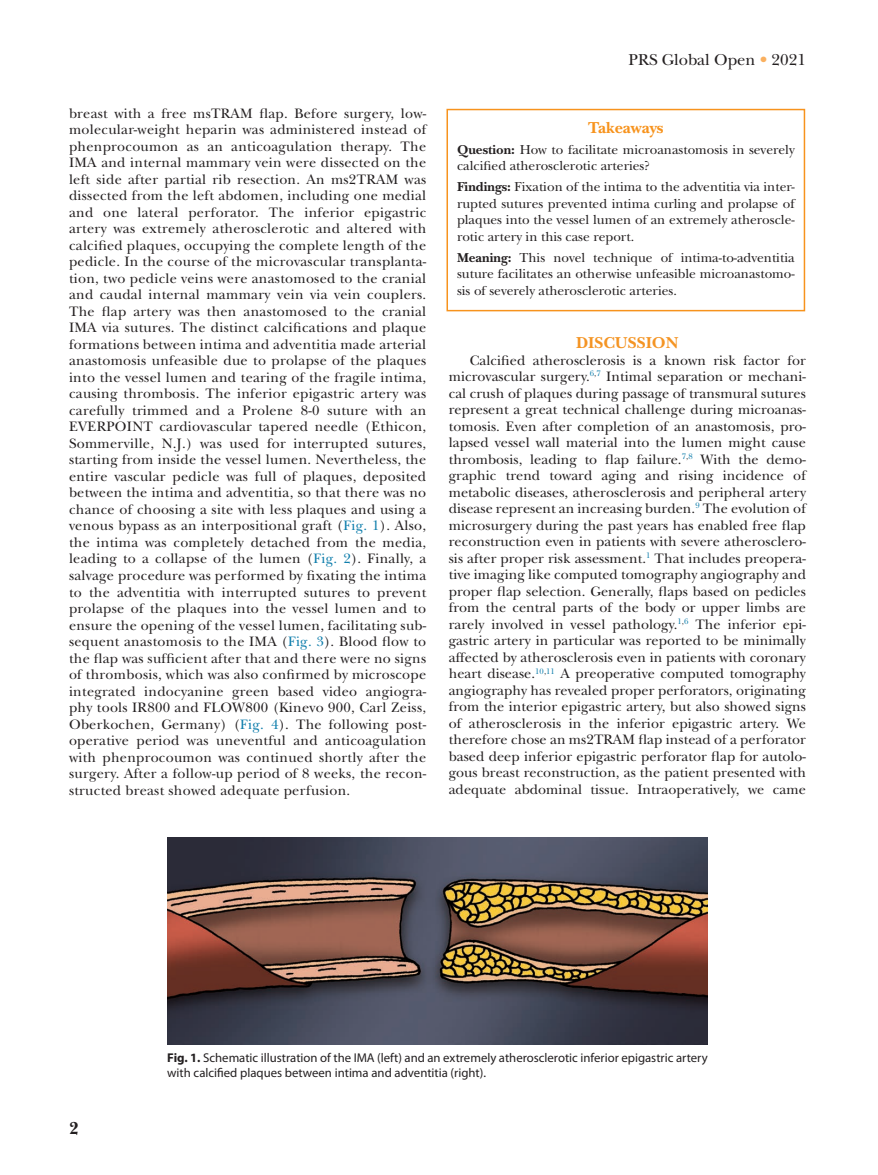
<style>
.page{position:relative;width:878px;height:1175px;background:#fff}
.page>*{position:absolute;margin:0;border:0;box-sizing:border-box;transform-origin:0 0}
.t1{font:700 18px "New Baskerville Std";color:#231f20}
.t2{font:16.5px "New Baskerville Std";color:#231f20}
.t3{font:700 16.5px "New Baskerville Std";color:#f49423}
.t4{font:700 16.5px "New Baskerville Std";color:#f7931d}
.t5{font:14.25px/16.5px "New Baskerville Std";letter-spacing:.015em;color:#231f20;text-align:justify}
.t6{font:13.5px/16.5px "New Baskerville Std";color:#231f20;text-align:justify}
.t7{font:12.75px/15px "Myriad Pro";color:#231f20}
.s1{color:#0f7eac}
.s2{color:#fab05f}
.s3{font-weight:700}
</style>
<div class="page">
<img style="left:167px;top:838px;width:540px;height:207px">
<div style="left:446px;top:109px;width:359px;height:202px;border:2px solid #f7931d"></div>
<p class="t5" style="left:69px;top:105px;width:359px">breast with a free msTRAM flap. Before surgery, low&shy;molecular-weight heparin was administered instead of phenprocoumon as an anticoagulation therapy. The IMA and internal mammary vein were dissected on the left side after partial rib resection. An ms2TRAM was dissected from the left abdomen, including one medial and one lateral perforator. The inferior epigastric artery was extremely atherosclerotic and altered with calcified plaques, occupying the complete length of the pedicle. In the course of the microvascular transplanta&shy;tion, two pedicle veins were anastomosed to the cranial and caudal internal mammary vein via vein couplers.<br>The flap artery was then anastomosed to the cranial IMA via sutures. The distinct calcifications and plaque formations between intima and adventitia made arterial anastomosis unfeasible due to prolapse of the plaques into the vessel lumen and tearing of the fragile intima, causing thrombosis. The inferior epigastric artery was carefully trimmed and a Prolene 8-0 suture with an EVERPOINT cardiovascular tapered needle (Ethicon, Sommerville, N.J.) was used for interrupted sutures, starting from inside the vessel lumen. Nevertheless, the entire vascular pedicle was full of plaques, deposited between the intima and adventitia, so that there was no chance of choosing a site with less plaques and using a venous bypass as an interpositional graft (<span class="s1">Fig. 1</span>). Also, the intima was completely detached from the media, leading to a collapse of the lumen (<span class="s1">Fig. 2</span>). Finally, a salvage procedure was performed by fixating the intima to the adventitia with interrupted sutures to prevent prolapse of the plaques into the vessel lumen and to ensure the opening of the vessel lumen, facilitating sub&shy;sequent anastomosis to the IMA (<span class="s1">Fig. 3</span>). Blood flow to the flap was sufficient after that and there were no signs of thrombosis, which was also confirmed by microscope integrated indocyanine green based video angiogra&shy;phy tools IR800 and FLOW800 (Kinevo 900, Carl Zeiss, Oberkochen, Germany) (<span class="s1">Fig. 4</span>). The following post&shy;operative period was uneventful and anticoagulation with phenprocoumon was continued shortly after the surgery. After a follow-up period of 8 weeks, the recon&shy;structed breast showed adequate perfusion.</p>
<p class="t2" style="left:628px;top:50px;width:179px">PRS Global Open <span class="s2">•</span> 2021</p>
<p class="t4" style="left:588px;top:118px;width:77px">Takeaways</p>
<p class="t6" style="left:457px;top:141px;width:339px"><span class="s3">Question:</span> How to facilitate microanastomosis in severely calcified atherosclerotic arteries?</p>
<p class="t6" style="left:457px;top:179px;width:339px"><span class="s3">Findings:</span> Fixation of the intima to the adventitia via inter&shy;rupted sutures prevented intima curling and prolapse of plaques into the vessel lumen of an extremely atheroscle&shy;rotic artery in this case report.</p>
<p class="t6" style="left:457px;top:249px;width:339px"><span class="s3">Meaning:</span> This novel technique of intima-to-adventitia suture facilitates an otherwise unfeasible microanastomo&shy;sis of severely atherosclerotic arteries.</p>
<p class="t3" style="left:576px;top:333px;width:104px">DISCUSSION</p>
<p class="t5" style="left:448px;top:352px;width:359px;text-indent:21px">Calcified atherosclerosis is a known risk factor for microvascular surgery.<sup>6</sup><sup>,</sup><sup>7</sup> Intimal separation or mechani&shy;cal crush of plaques during passage of transmural sutures represent a great technical challenge during microanas&shy;tomosis. Even after completion of an anastomosis, pro&shy;lapsed vessel wall material into the lumen might cause thrombosis, leading to flap failure.<sup>7</sup><sup>,</sup><sup>8</sup> With the demo&shy;graphic trend toward aging and rising incidence of metabolic diseases, atherosclerosis and peripheral artery disease represent an increasing burden.<sup>9</sup> The evolution of microsurgery during the past years has enabled free flap reconstruction even in patients with severe atherosclero&shy;sis after proper risk assessment.<sup>1</sup> That includes preopera&shy;tive imaging like computed tomography angiography and proper flap selection. Generally, flaps based on pedicles from the central parts of the body or upper limbs are rarely involved in vessel pathology.<sup>1</sup><sup>,</sup><sup>6</sup> The inferior epi&shy;gastric artery in particular was reported to be minimally affected by atherosclerosis even in patients with coronary heart disease.<sup>10</sup><sup>,</sup><sup>11</sup> A preoperative computed tomography angiography has revealed proper perforators, originating from the interior epigastric artery, but also showed signs of atherosclerosis in the inferior epigastric artery. We therefore chose an ms2TRAM flap instead of a perforator based deep inferior epigastric perforator flap for autolo&shy;gous breast reconstruction, as the patient presented with adequate abdominal tissue. Intraoperatively, we came</p>
<p class="t1" style="left:69px;top:1118px;width:11px">2</p>
<p class="t7" style="left:167px;top:1050px;width:542px"><span class="s3">Fig. 1.</span> Schematic illustration of the IMA (left) and an extremely atherosclerotic inferior epigastric artery with calcified plaques between intima and adventitia (right).</p>
</div>
